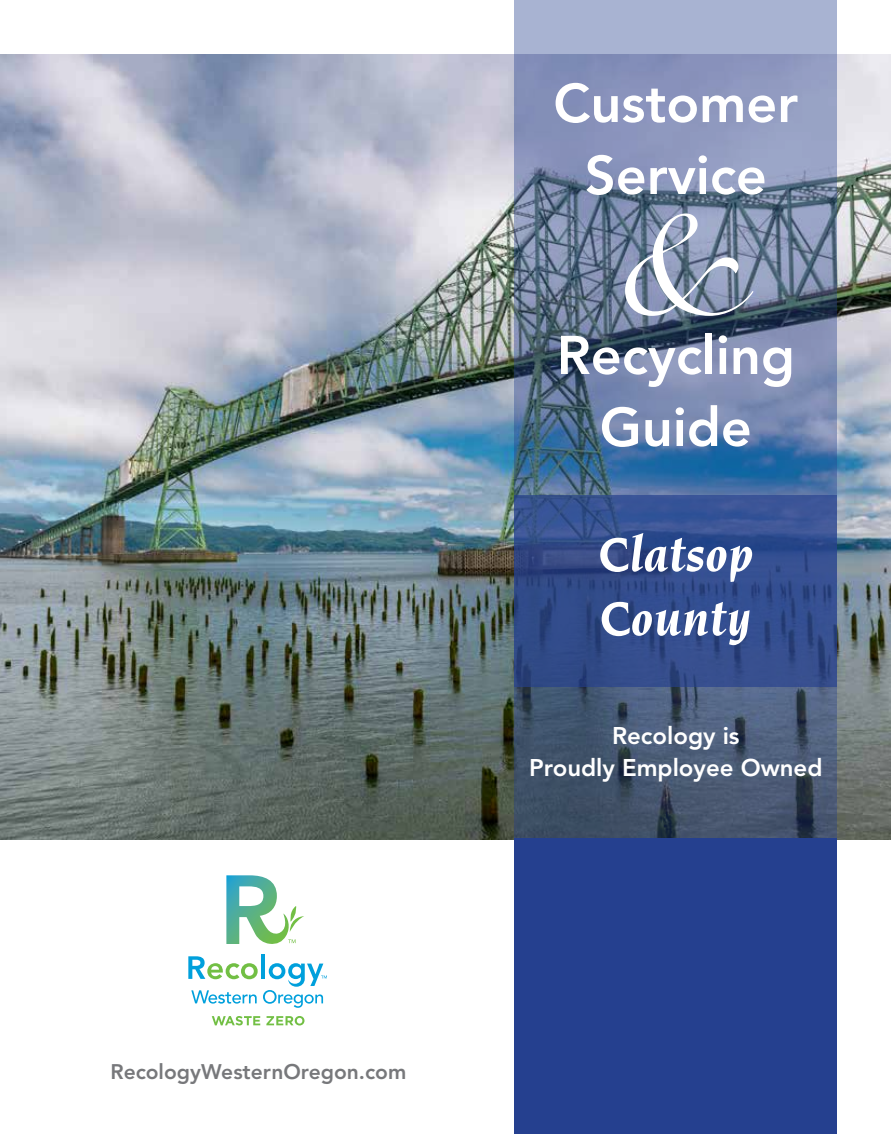
<style>
.page{position:relative;width:891px;height:1134px;background:#fff}
.page>*{position:absolute;margin:0;border:0;box-sizing:border-box;transform-origin:0 0}
.t1{font:187.5px "Snell Roundhand Script";color:#fff}
.t2{font:800 54px/72px "Avenir";color:#fff;text-align:center}
.t3{font:italic 700 50.7px/64.2px "Novarese";color:#fff}
.t4{font:800 24px/31.5px "Avenir";color:#fff;text-align:center}
.t5{font:800 21px "Avenir";color:#77787b}
</style>
<div class="page">
<img style="left:0;top:54px;width:891px;height:785px">
<hr style="left:261px;top:955px;width:4px;height:24px;background:#00a0dc">
<svg style="left:212px;top:1016px;width:48px;height:9px"></svg>
<svg style="left:266px;top:1016px;width:38px;height:10px"></svg>
<svg style="left:226px;top:875px;width:78px;height:69px"></svg>
<svg style="left:188px;top:956px;width:139px;height:52px"></svg>
<svg style="left:515px;top:0;width:322px;height:838px;background:#697b9b"></svg>
<div style="left:515px;top:838px;width:322px;height:296px;background:#25408f"></div>
<svg style="left:515px;top:496px;width:322px;height:191px;background:#324c8b"></svg>
<p class="t5" style="left:110px;top:1059px;width:297px">RecologyWesternOregon.com</p>
<h2 class="t2" style="left:553px;top:67px;width:246px">Customer<br>Service</h2>
<h1 class="t1" style="left:615px;top:147px;width:116px">&amp;</h1>
<h2 class="t2" style="left:557px;top:319px;width:240px">Recycling<br>Guide</h2>
<h3 class="t3" style="left:598px;top:522px;width:156px">Clatsop<br>County</h3>
<p class="t4" style="left:529px;top:720px;width:295px">Recology is<br>Proudly Employee Owned</p>
</div>
